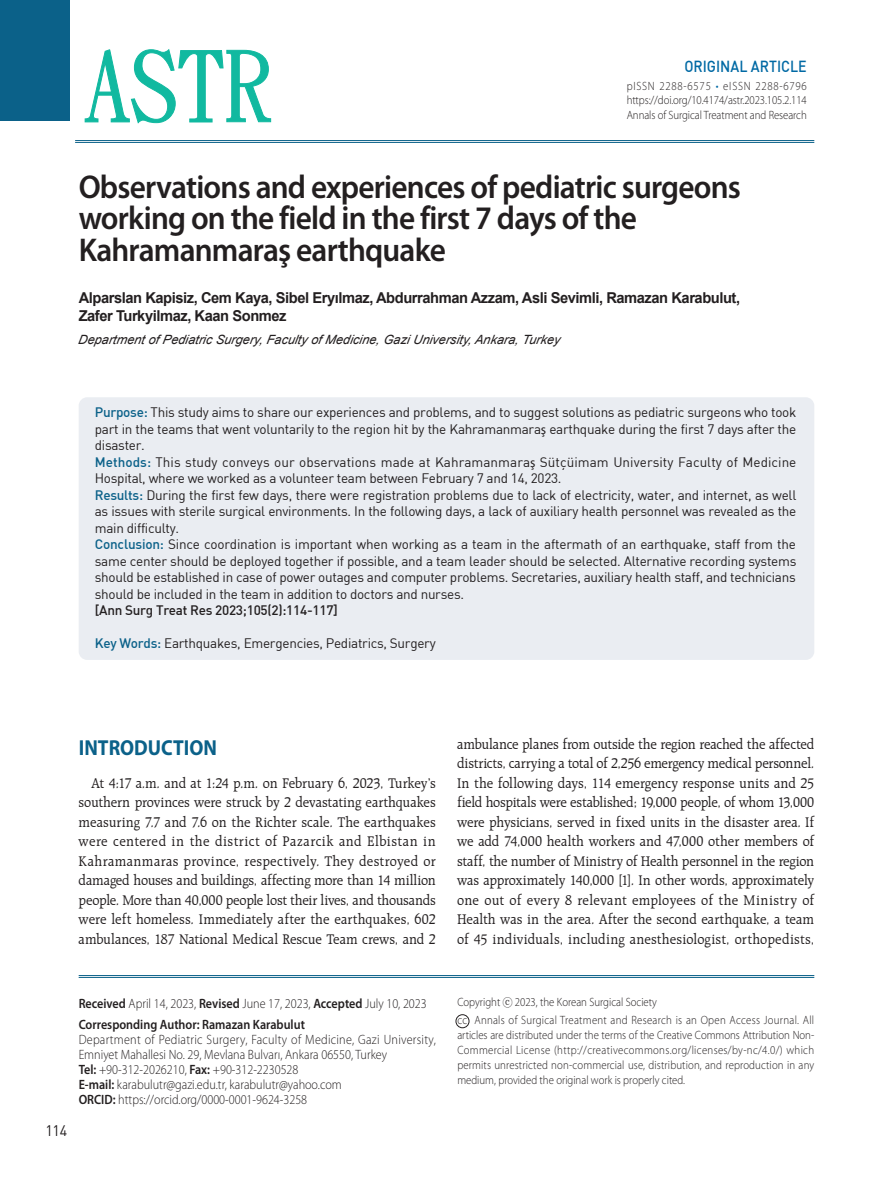
<style>
.page{position:relative;width:893px;height:1191px;background:#fff}
.page>*{position:absolute;margin:0;border:0;box-sizing:border-box;transform-origin:0 0}
.t1{font:600 33px/31.5px "Myriad Pro";letter-spacing:-.025em;color:#231f20;scale:.95 1}
.t2{font:700 21.75px "Myriad Pro";color:#0b6189;scale:.9 1}
.t3{font:15.75px "Dinmed";color:#0069a4;scale:.9 1}
.t4{font:15px/19.5px "Raleigh BT";color:#231f20;text-align:justify;scale:.94 1}
.t5{font:700 15px/18px "Arial";letter-spacing:-.03em;color:#231f20}
.t6{font:15px "Dinreg";color:#231f20;scale:.95 1}
.t7{font:13.5px/16.5px "Dinreg";letter-spacing:-.02em;color:#231f20}
.t8{font:300 13.5px/15px "Myriad Pro";color:#231f20;scale:.9 1}
.t9{font:600 13.5px/21px "Myriad Pro";color:#231f20;scale:.9 1}
.t10{font:13.5px "Dinmed";letter-spacing:-.02em;color:#231f20}
.t11{font:italic 12.75px "Arial";color:#231f20}
.t12{font:300 12px/15px "Myriad Pro";color:#231f20;text-align:justify;scale:.9 1}
.t13{font:300 12px/18px "Myriad Pro";letter-spacing:.025em;color:#231f20;scale:.9 1}
.s1{font-size:12.45px;color:#0069a4}
.s2{font-family:"Dinmed";color:#0b6189}
.s3{font-family:"Myriad Pro"}
.s4{font-weight:300}
.s5{font-weight:600}
.s6{font-family:"Ko Pub World Batang PL";font-weight:400}
</style>
<div class="page">
<svg style="left:84px;top:49px;width:188px;height:75px"></svg>
<hr style="left:75px;top:140px;width:739px;height:1px;background:#0b6189">
<hr style="left:75px;top:142px;width:739px;height:1px;background:#0b6189">
<div style="left:0;top:0;width:70px;height:121px;background:#0b6189"></div>
<hr style="left:79px;top:975px;width:735px;height:1px;background:#0b6189">
<hr style="left:79px;top:977px;width:735px;height:1px;background:#0b6189">
<div style="left:456px;top:1014px;width:13px;height:14px;border:1px solid #231f20;border-radius:50%"></div>
<div style="left:79px;top:397px;width:735px;height:263px;background:#eaedf2;border-radius:9px"></div>
<p class="t3" style="left:684px;top:56px;width:138px">ORIGINAL ARTICLE</p>
<p class="t12" style="left:627px;top:78px;width:202px">pISSN 2288-6575 <span class="s1">•</span> eISSN 2288-6796 https://doi.org/10.4174/astr.2023.105.2.114<br>Annals of Surgical Treatment and Research</p>
<h1 class="t1" style="left:79px;top:170px;width:699px">Observations and experiences of pediatric surgeons working on the field in the first 7 days of the<br>Kahramanmaraş earthquake</h1>
<p class="t5" style="left:79px;top:289px;width:663px">Alparslan Kapisiz, Cem Kaya, Sibel Eryılmaz, Abdurrahman Azzam, Asli Sevimli, Ramazan Karabulut,<br>Zafer Turkyilmaz, Kaan Sonmez</p>
<p class="t11" style="left:78px;top:331px;width:487px">Department of Pediatric Surgery,Faculty of Medicine,Gazi University,Ankara,Turkey</p>
<p class="t7" style="left:95px;top:404px;width:703px"><span class="s2">Purpose:</span> This study aims to share our experiences and problems, and to suggest solutions as pediatric surgeons who took part in the teams that went voluntarily to the region hit by the Kahramanmara<span class="s3">ş</span> earthquake during the first 7 days after the disaster.<br><span class="s2">Methods:</span> This study conveys our observations made at Kahramanmara<span class="s3">ş</span> Sütçüimam University Faculty of Medicine Hospital, where we worked as a volunteer team between February 7 and 14, 2023.<br><span class="s2">Results:</span> During the first few days, there were registration problems due to lack of electricity, water, and internet, as well as issues with sterile surgical environments. In the following days, a lack of auxiliary health personnel was revealed as the main difficulty.<br><span class="s2">Conclusion:</span> Since coordination is important when working as a team in the aftermath of an earthquake, staff from the same center should be deployed together if possible, and a team leader should be selected. Alternative recording systems should be established in case of power outages and computer problems. Secretaries, auxiliary health staff, and technicians should be included in the team in addition to doctors and nurses.</p>
<p class="t10" style="left:95px;top:602px;width:245px">[Ann Surg Treat Res 2023;105(2):114-117]</p>
<p class="t7" style="left:95px;top:635px;width:342px"><span class="s2">Key Words:</span> Earthquakes, Emergencies, Pediatrics, Surgery</p>
<h2 class="t2" style="left:79px;top:733px;width:155px">INTRODUCTION</h2>
<p class="t4" style="left:79px;top:773px;width:382px;text-indent:13px">At 4:17 a.m. and at 1:24 p.m. on February 6, 2023, Turkey’s southern provinces were struck by 2 devastating earthquakes measuring 7.7 and 7.6 on the Richter scale. The earthquakes were centered in the district of Pazarcik and Elbistan in Kahramanmaras province, respectively. They destroyed or damaged houses and buildings, affecting more than 14 million people. More than 40,000 people lost their lives, and thousands were left homeless. Immediately after the earthquakes, 602 ambulances, 187 National Medical Rescue Team crews, and 2</p>
<p class="t6" style="left:46px;top:1121px;width:24px">114</p>
<p class="t9" style="left:79px;top:992px;width:388px">Received <span class="s4">April 14, 2023,</span> Revised <span class="s4">June 17, 2023,</span> Accepted <span class="s4">July 10, 2023<br></span>Corresponding Author: Ramazan Karabulut</p>
<p class="t8" style="left:79px;top:1032px;width:398px">Department of Pediatric Surgery, Faculty of Medicine, Gazi University, Emniyet Mahallesi No. 29, Mevlana Bulvarı, Ankara 06550, Turkey<br><span class="s5">Tel:</span> +90-312-2026210, <span class="s5">Fax:</span> +90-312-2230528<br><span class="s5">E-mail:</span> karabulutr@gazi.edu.tr, karabulutr@yahoo.com<br><span class="s5">ORCID:</span> https://orcid.org/0000-0001-9624-3258</p>
<p class="t4" style="left:457px;top:734px;width:382px">ambulance planes from outside the region reached the affected districts, carrying a total of 2,256 emergency medical personnel.<br>In the following days, 114 emergency response units and 25 field hospitals were established; 19,000 people, of whom 13,000 were physicians, served in fixed units in the disaster area. If we add 74,000 health workers and 47,000 other members of staff, the number of Ministry of Health personnel in the region was approximately 140,000 [1]. In other words, approximately one out of every 8 relevant employees of the Ministry of Health was in the area. After the second earthquake, a team of 45 individuals, including anesthesiologist, orthopedists,</p>
<p class="t13" style="left:457px;top:993px;width:398px">Copyright <span class="s6">ⓒ</span> 2023, the Korean Surgical Society<br>cc Annals of Surgical Treatment and Research is an Open Access Journal. All</p>
<p class="t12" style="left:457px;top:1028px;width:398px">articles are distributed under the terms of the Creative Commons Attribution Non-Commercial License (http://creativecommons.org/licenses/by-nc/4.0/) which permits unrestricted non-commercial use, distribution, and reproduction in any medium, provided the original work is properly cited.</p>
</div>
